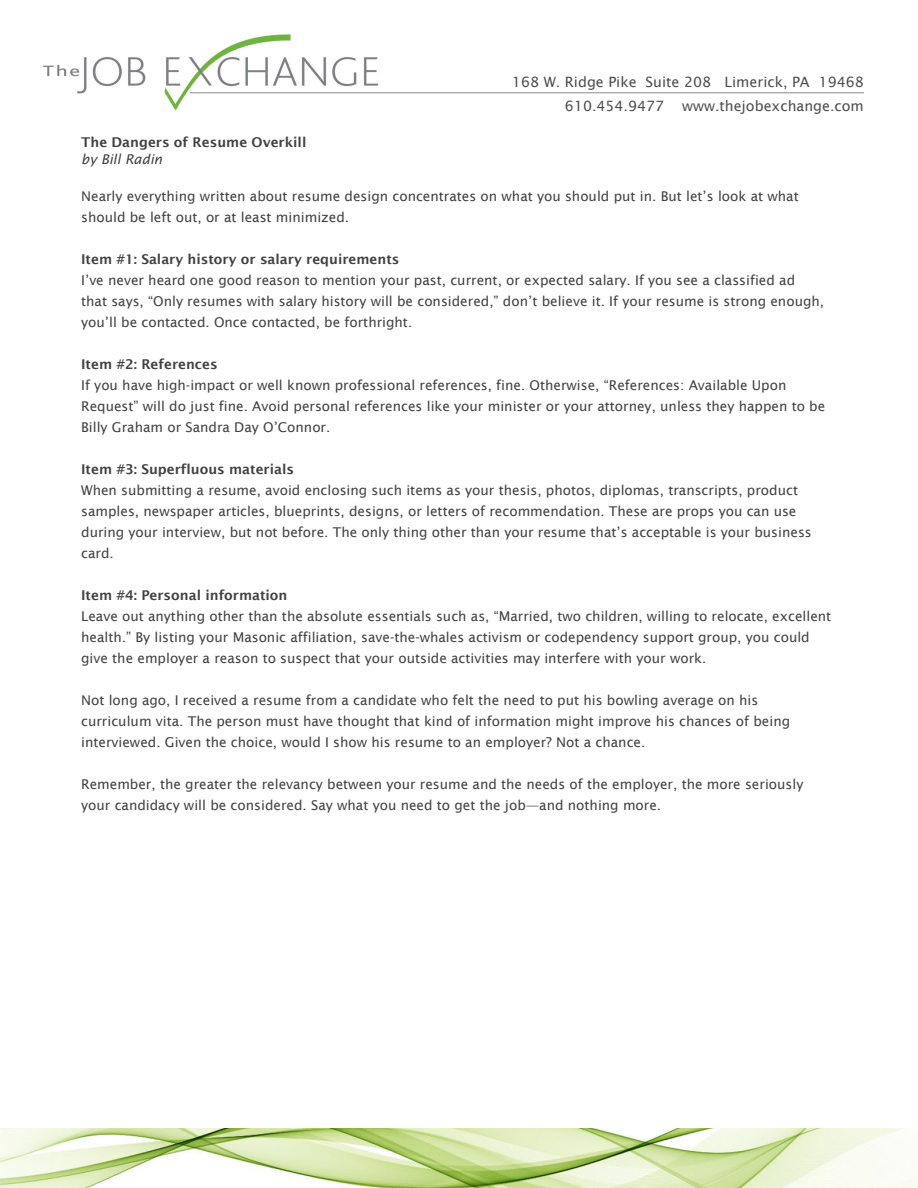
<style>
.page{position:relative;width:918px;height:1188px;background:#fff}
.page>*{position:absolute;margin:0;border:0;box-sizing:border-box;transform-origin:0 0}
.t1{font:14.25px/24px "Lucida Sans";color:#4d4d4f}
.t2{font:13.5px/21px "Lucida Sans";color:#414042}
.t3{font:600 13.5px "Lucida Sans";color:#414042}
.t4{font:italic 13.5px "Lucida Sans";color:#414042}
</style>
<div class="page">
<img style="left:42px;top:34px;width:347px;height:76px">
<hr style="left:190px;top:92px;width:674px;height:1px;background:#86888a">
<img style="left:0;top:1129px;width:918px;height:59px">
<p class="t1" style="left:565px;top:70px;width:300px;text-indent:-53px">168 W. Ridge Pike Suite 208 Limerick, PA 19468<br>610.454.9477</p>
<p class="t1" style="left:682px;top:94px;width:183px">www.thejobexchange.com</p>
<p class="t3" style="left:81px;top:135px;width:227px">The Dangers of Resume Overkill</p>
<p class="t4" style="left:81px;top:151px;width:83px">by Bill Radin</p>
<p class="t2" style="left:81px;top:185px;width:719px">Nearly everything written about resume design concentrates on what you should put in. But let’s look at what should be left out, or at least minimized.</p>
<p class="t3" style="left:81px;top:251px;width:320px">Item #1: Salary history or salary requirements</p>
<p class="t2" style="left:81px;top:269px;width:744px">I’ve never heard one good reason to mention your past, current, or expected salary. If you see a classified ad that says, “Only resumes with salary history will be considered,” don’t believe it. If your resume is strong enough, you’ll be contacted. Once contacted, be forthright.</p>
<p class="t3" style="left:81px;top:356px;width:138px">Item #2: References</p>
<p class="t2" style="left:81px;top:374px;width:746px">If you have high-impact or well known professional references, fine. Otherwise, “References: Available Upon<br>Request” will do just fine. Avoid personal references like your minister or your attorney, unless they happen to be<br>Billy Graham or Sandra Day O’Connor.</p>
<p class="t3" style="left:81px;top:461px;width:214px">Item #3: Superfluous materials</p>
<p class="t2" style="left:81px;top:479px;width:732px">When submitting a resume, avoid enclosing such items as your thesis, photos, diplomas, transcripts, product samples, newspaper articles, blueprints, designs, or letters of recommendation. These are props you can use during your interview, but not before. The only thing other than your resume that’s acceptable is your business card.</p>
<p class="t3" style="left:81px;top:587px;width:208px">Item #4: Personal information</p>
<p class="t2" style="left:81px;top:606px;width:752px">Leave out anything other than the absolute essentials such as, “Married, two children, willing to relocate, excellent health.” By listing your Masonic affiliation, save-the-whales activism or codependency support group, you could give the employer a reason to suspect that your outside activities may interfere with your work.</p>
<p class="t2" style="left:81px;top:690px;width:710px">Not long ago, I received a resume from a candidate who felt the need to put his bowling average on his curriculum vita. The person must have thought that kind of information might improve his chances of being interviewed. Given the choice, would I show his resume to an employer? Not a chance.</p>
<p class="t2" style="left:81px;top:774px;width:724px">Remember, the greater the relevancy between your resume and the needs of the employer, the more seriously your candidacy will be considered. Say what you need to get the job—and nothing more.</p>
</div>
